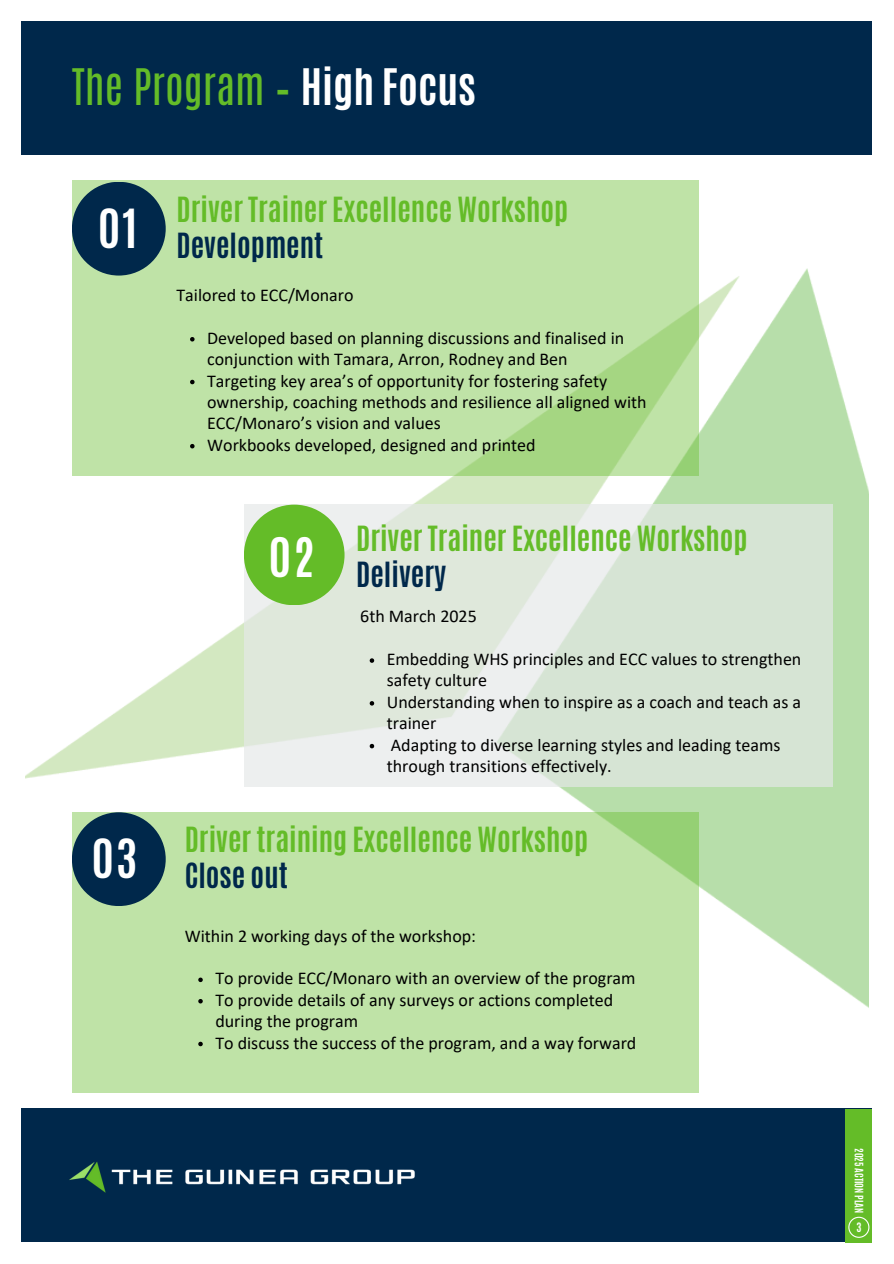
<style>
.page{position:relative;width:894px;height:1264px;background:#fff}
.page>*{position:absolute;margin:0;border:0;box-sizing:border-box;transform-origin:0 0}
.t1{font:700 45.45px "Antonio";color:#fff}
.t2{font:700 45px "Antonio";color:#fff}
.t3{font:42px "Antonio";color:#64bc28}
.t4{font:700 28.95px "Antonio";color:#64bc28}
.t5{font:700 28.95px "Antonio";color:#00284b}
.t6{font:18px/21.3px "Calibri";color:#000}
.t7{font:700 10.8px "Antonio";color:#fff}
.t8{font:700 9.75px "Antonio";color:#fff}
.s1{font-weight:700;color:#fff}
</style>
<div class="page">
<div style="left:21px;top:21px;width:850px;height:134px;background:#00284b"></div>
<div style="left:21px;top:1108px;width:851px;height:134px;background:#00284b"></div>
<img style="left:69px;top:1162px;width:346px;height:31px">
<div style="left:845px;top:1108px;width:27px;height:134px;background:#64bc28"></div>
<svg style="left:848px;top:1216px;width:21px;height:21px"></svg>
<img style="left:25px;top:206px;width:843px;height:903px">
<svg style="left:72px;top:180px;width:626px;height:295px;background:#bce1a3"></svg>
<div style="left:72px;top:812px;width:626px;height:281px;background:#bfe3a7"></div>
<div style="left:72px;top:182px;width:94px;height:93px;background:#00284b;border-radius:50%"></div>
<svg style="left:190px;top:337px;width:4px;height:4px"></svg>
<svg style="left:190px;top:380px;width:4px;height:4px"></svg>
<svg style="left:190px;top:444px;width:4px;height:4px"></svg>
<svg style="left:244px;top:504px;width:588px;height:282px;background:#dde7db"></svg>
<div style="left:244px;top:504px;width:100px;height:101px;background:#64bc28;border-radius:50%"></div>
<svg style="left:369px;top:658px;width:5px;height:5px"></svg>
<svg style="left:369px;top:701px;width:5px;height:4px"></svg>
<svg style="left:369px;top:744px;width:5px;height:4px"></svg>
<div style="left:72px;top:812px;width:94px;height:94px;background:#00284b;border-radius:50%"></div>
<svg style="left:198px;top:977px;width:5px;height:5px"></svg>
<svg style="left:198px;top:999px;width:5px;height:4px"></svg>
<svg style="left:198px;top:1041px;width:5px;height:5px"></svg>
<p class="t3" style="left:72px;top:57px;width:405px">The Program – <span class="s1">High Focus</span></p>
<p class="t2" style="left:98px;top:196px;width:41px">01</p>
<h3 class="t2" style="left:92px;top:826px;width:47px">03</h3>
<h3 class="t4" style="left:176px;top:189px;width:393px">Driver Trainer Excellence Workshop</h3>
<h3 class="t5" style="left:176px;top:225px;width:148px">Development</h3>
<p class="t6" style="left:176px;top:286px;width:178px">Tailored to ECC/Monaro</p>
<p class="t6" style="left:207px;top:328px;width:418px">Developed based on planning discussions and finalised in conjunction with Tamara, Arron, Rodney and Ben</p>
<p class="t6" style="left:207px;top:371px;width:441px">Targeting key area’s of opportunity for fostering safety ownership, coaching methods and resilience all aligned with<br>ECC/Monaro’s vision and values</p>
<p class="t6" style="left:207px;top:435px;width:330px">Workbooks developed, designed and printed</p>
<p class="t1" style="left:269px;top:525px;width:47px">02</p>
<h3 class="t4" style="left:356px;top:518px;width:393px">Driver Trainer Excellence Workshop</h3>
<h3 class="t5" style="left:356px;top:554px;width:91px">Delivery</h3>
<p class="t6" style="left:360px;top:607px;width:118px">6th March 2025</p>
<p class="t6" style="left:386px;top:650px;width:416px">Embedding WHS principles and ECC values to strengthen safety culture</p>
<h2 class="t6" style="left:386px;top:692px;width:415px">Understanding when to inspire as a coach and teach as a trainer</h2>
<p class="t6" style="left:386px;top:735px;width:395px">Adapting to diverse learning styles and leading teams through transitions effectively.</p>
<h2 class="t4" style="left:185px;top:819px;width:405px">Driver training Excellence Workshop</h2>
<h2 class="t5" style="left:185px;top:855px;width:104px">Close out</h2>
<p class="t6" style="left:185px;top:926px;width:293px">Within 2 working days of the workshop:</p>
<p class="t6" style="left:215px;top:969px;width:421px">To provide ECC/Monaro with an overview of the program</p>
<p class="t6" style="left:215px;top:990px;width:399px">To provide details of any surveys or actions completed during the program</p>
<p class="t6" style="left:215px;top:1033px;width:422px">To discuss the success of the program, and a way forward</p>
<h2 class="t8" style="left:865px;top:1148px;width:66px;rotate:90deg">2025 ACTION PLAN</h2>
<h1 class="t7" style="left:856px;top:1219px;width:7px">3</h1>
</div>
